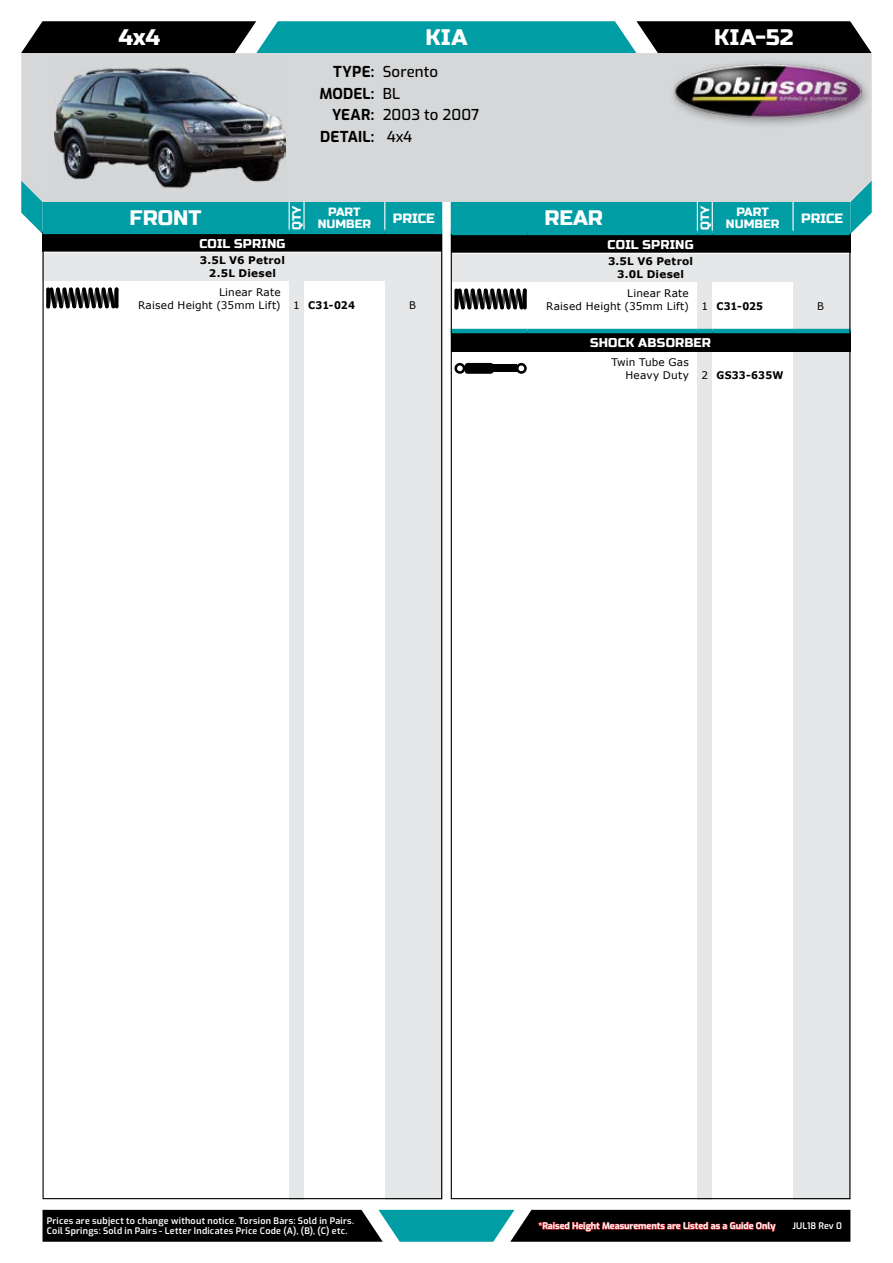
<style>
.page{position:relative;width:893px;height:1263px;background:#fff}
.page>*{position:absolute;margin:0;border:0;box-sizing:border-box;transform-origin:0 0}
.t1{font:22.5px "Russo One";letter-spacing:.025em;color:#fff}
.t2{font:21px "Russo One";color:#fff}
.t3{font:500 15px/21.8px "Exo";letter-spacing:.005em;color:#000}
.t4{font:700 15px/21.8px "Exo";color:#000}
.t5{font:13.5px "Russo One";color:#fff}
.t6{font:12.75px "Russo One";letter-spacing:.01em;color:#fff}
.t7{font:12px/12px "Russo One";color:#fff;text-align:center}
.t8{font:10.5px/12.6px "Verdana";letter-spacing:.015em;color:#000}
.t9{font:700 10.5px/12.6px "Verdana";letter-spacing:.02em;color:#000;text-align:center}
.t10{font:10.5px "Verdana";letter-spacing:.015em;color:#000;scale:.95 1}
.t11{font:600 9px/10.8px "Exo";letter-spacing:.025em;color:#fff}
.t12{font:700 9px "Exo";color:#fff}
.t13{font:600 9px "Exo";color:#fff}
.s1{font-weight:500}
.s2{font-weight:700}
</style>
<div class="page">
<svg style="left:21px;top:21px;width:851px;height:32px;background:#15575a"></svg>
<div style="left:21px;top:53px;width:851px;height:149px;background:#d5d7d8"></div>
<svg style="left:21px;top:181px;width:421px;height:53px;background:#45b0b6"></svg>
<hr style="left:289px;top:202px;width:1px;height:32px;background:#fff">
<hr style="left:303px;top:202px;width:2px;height:32px;background:#fff">
<hr style="left:384px;top:202px;width:1px;height:32px;background:#fff">
<svg style="left:451px;top:181px;width:421px;height:53px;background:#5ab5ba"></svg>
<hr style="left:697px;top:202px;width:1px;height:32px;background:#fff">
<hr style="left:712px;top:202px;width:1px;height:32px;background:#fff">
<hr style="left:792px;top:202px;width:2px;height:32px;background:#fff">
<div style="left:668px;top:58px;width:204px;height:71px;background:#000;opacity:.35"></div>
<img style="left:674px;top:65px;width:187px;height:52px">
<div style="left:289px;top:234px;width:15px;height:965px;background:#e6e7e8"></div>
<div style="left:697px;top:234px;width:15px;height:965px;background:#e6e7e8"></div>
<div style="left:385px;top:234px;width:57px;height:965px;background:#e6e7e8"></div>
<div style="left:793px;top:234px;width:57px;height:965px;background:#e6e7e8"></div>
<svg style="left:43px;top:1210px;width:807px;height:32px;background:#162425"></svg>
<div style="left:43px;top:232px;width:399px;height:20px;background:#000"></div>
<div style="left:43px;top:252px;width:399px;height:29px;background:#e6e7e8"></div>
<hr style="left:43px;top:230px;width:76px;height:4px;background:#009da5">
<hr style="left:119px;top:230px;width:170px;height:4px;background:#009da5">
<hr style="left:289px;top:230px;width:15px;height:4px;background:#009da5">
<hr style="left:304px;top:230px;width:81px;height:4px;background:#009da5">
<hr style="left:385px;top:230px;width:57px;height:4px;background:#009da5">
<hr style="left:43px;top:252px;width:76px;height:1px;background:#fff">
<hr style="left:119px;top:252px;width:170px;height:1px;background:#fff">
<svg style="left:289px;top:252px;width:15px;height:1px"></svg>
<hr style="left:304px;top:252px;width:81px;height:1px;background:#fff">
<hr style="left:385px;top:252px;width:57px;height:1px;background:#fff">
<svg style="left:46px;top:287px;width:73px;height:22px"></svg>
<svg style="left:115px;top:289px;width:4px;height:18px"></svg>
<div style="left:451px;top:233px;width:399px;height:20px;background:#000"></div>
<div style="left:451px;top:253px;width:399px;height:29px;background:#e6e7e8"></div>
<hr style="left:451px;top:231px;width:76px;height:4px;background:#009da5">
<hr style="left:527px;top:231px;width:170px;height:4px;background:#009da5">
<hr style="left:697px;top:231px;width:15px;height:4px;background:#009da5">
<hr style="left:712px;top:231px;width:81px;height:4px;background:#009da5">
<hr style="left:793px;top:231px;width:57px;height:4px;background:#009da5">
<hr style="left:451px;top:253px;width:76px;height:1px;background:#fff">
<hr style="left:527px;top:253px;width:170px;height:1px;background:#fff">
<svg style="left:697px;top:253px;width:15px;height:1px"></svg>
<hr style="left:712px;top:253px;width:81px;height:1px;background:#fff">
<hr style="left:793px;top:253px;width:57px;height:1px;background:#fff">
<svg style="left:454px;top:288px;width:73px;height:22px"></svg>
<svg style="left:523px;top:290px;width:4px;height:18px"></svg>
<div style="left:451px;top:331px;width:399px;height:20px;background:#000"></div>
<hr style="left:451px;top:329px;width:76px;height:4px;background:#009da5">
<hr style="left:527px;top:329px;width:170px;height:4px;background:#009da5">
<hr style="left:697px;top:329px;width:15px;height:4px;background:#009da5">
<hr style="left:712px;top:329px;width:81px;height:4px;background:#009da5">
<hr style="left:793px;top:329px;width:57px;height:4px;background:#009da5">
<svg style="left:454px;top:362px;width:73px;height:12px"></svg>
<div style="left:465px;top:363px;width:29px;height:11px;background:#000;border-radius:3px"></div>
<div style="left:492px;top:365px;width:25px;height:7px;background:#000"></div>
<img style="left:55px;top:60px;width:230px;height:135px">
<h1 class="t1" style="left:118px;top:24px;width:43px">4x4</h1>
<h1 class="t1" style="left:426px;top:24px;width:43px">KIA</h1>
<h1 class="t1" style="left:714px;top:24px;width:81px">KIA-52</h1>
<h3 class="t4" style="left:319px;top:60px;width:120px;text-indent:14px">TYPE: <span class="s1">Sorento<br></span>MODEL: <span class="s1">BL</span></h3>
<h3 class="t3" style="left:320px;top:103px;width:161px;text-indent:12px"><span class="s2">YEAR:</span> 2003 to 2007<br><span class="s2">DETAIL:</span> 4x4</h3>
<h2 class="t2" style="left:130px;top:206px;width:73px">FRONT</h2>
<h3 class="t7" style="left:291px;top:230px;width:26px;rotate:-90deg">QTY</h3>
<h3 class="t7" style="left:318px;top:206px;width:55px">PART<br>NUMBER</h3>
<h3 class="t5" style="left:393px;top:210px;width:43px">PRICE</h3>
<h2 class="t2" style="left:544px;top:206px;width:60px">REAR</h2>
<h3 class="t7" style="left:699px;top:230px;width:26px;rotate:-90deg">QTY</h3>
<h3 class="t7" style="left:726px;top:206px;width:55px">PART<br>NUMBER</h3>
<h3 class="t5" style="left:801px;top:210px;width:43px">PRICE</h3>
<h3 class="t6" style="left:199px;top:236px;width:88px">COIL SPRING</h3>
<p class="t9" style="left:200px;top:254px;width:87px">3.5L V6 Petrol<br>2.5L Diesel</p>
<p class="t8" style="left:138px;top:286px;width:219px;text-indent:81px">Linear Rate<br>Raised Height (35mm Lift) 1 <span class="s2">C31-024</span></p>
<p class="t10" style="left:409px;top:298px;width:9px">B</p>
<h3 class="t6" style="left:608px;top:237px;width:88px">COIL SPRING</h3>
<p class="t9" style="left:608px;top:255px;width:87px">3.5L V6 Petrol<br>3.0L Diesel</p>
<p class="t8" style="left:546px;top:287px;width:218px;text-indent:81px">Linear Rate<br>Raised Height (35mm Lift) 1 <span class="s2">C31-025</span></p>
<h3 class="t6" style="left:590px;top:335px;width:122px">SHOCK ABSORBER</h3>
<p class="t8" style="left:625px;top:356px;width:159px;text-indent:-14px">Twin Tube Gas<br>Heavy Duty 2 <span class="s2">GS33-635W</span></p>
<p class="t10" style="left:817px;top:299px;width:9px">B</p>
<p class="t11" style="left:47px;top:1214px;width:309px">Prices are subject to change without notice. Torsion Bars: Sold in Pairs.<br>Coil Springs: Sold in Pairs - Letter Indicates Price Code (A), (B), (C) etc.</p>
<p class="t13" style="left:793px;top:1219px;width:51px">JUL18 Rev 0</p>
<p class="t12" style="left:538px;top:1219px;width:239px">*Raised Height Measurements are Listed as a Guide Only</p>
</div>
